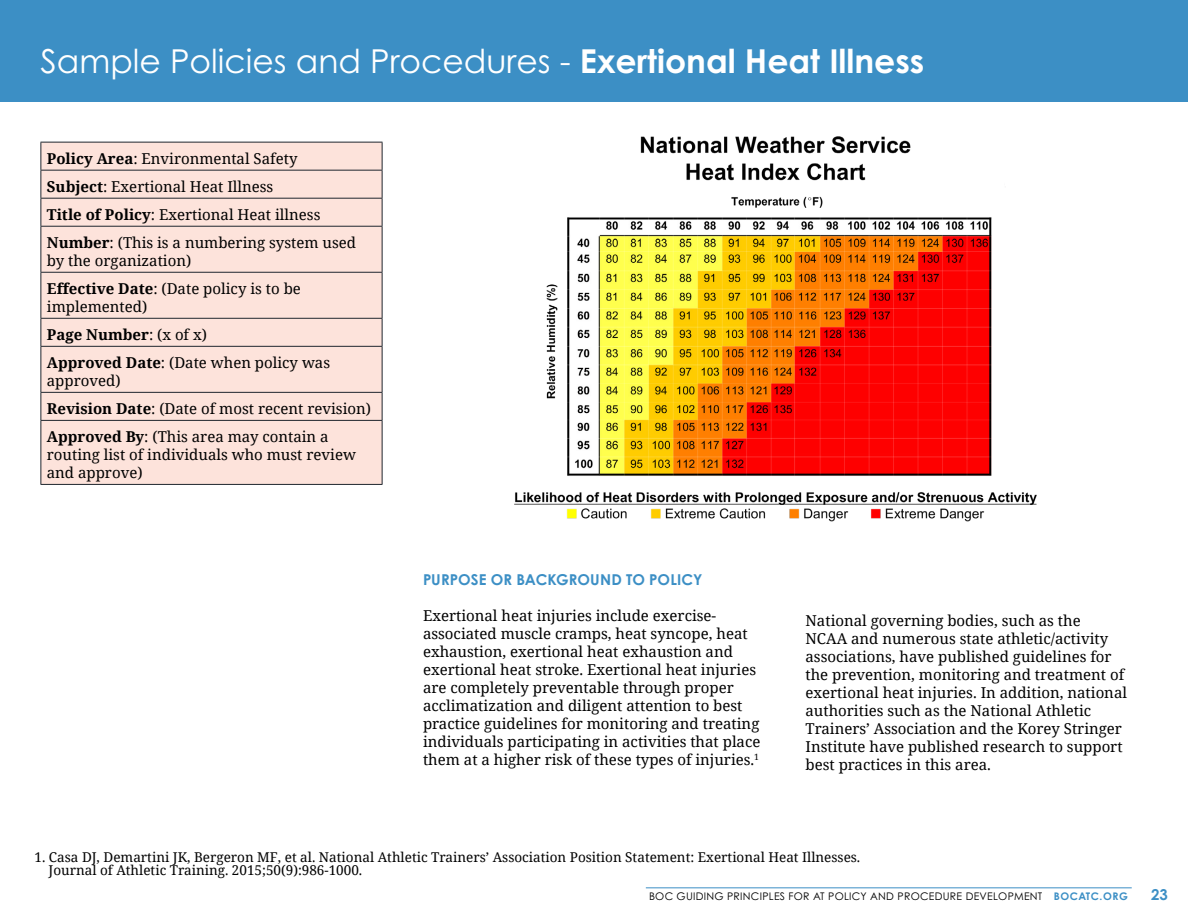
<style>
.page{position:relative;width:1188px;height:918px;background:#fff}
.page>*{position:absolute;margin:0;border:0;box-sizing:border-box;transform-origin:0 0}
.t1{font:33px "Century Gothic Pro";color:#fff}
.t2{font:15px/18px "Noto Serif";color:#000}
.t3{font:700 15px "Century Gothic Pro";letter-spacing:.005em;color:#3c8fc5}
.t4{font:13.5px/13.5px "Noto Serif";color:#000}
.t5{font:10.5px "Century Gothic Pro";letter-spacing:.025em;color:#000}
.s1{font-weight:700}
.s2{font-weight:700;color:#3c8fc5}
</style>
<div class="page">
<hr style="left:646px;top:888px;width:486px;height:1px;background:#3c8fc5">
<div style="left:0;top:0;width:1188px;height:101px;background:#3c8fc5"></div>
<div style="left:41px;top:143px;width:341px;height:341px;background:#fde3db"></div>
<hr style="left:40px;top:142px;width:342px;height:1px;background:#1f262e">
<hr style="left:40px;top:170px;width:342px;height:1px;background:#1f262e">
<hr style="left:40px;top:198px;width:342px;height:1px;background:#1f262e">
<svg style="left:40px;top:143px;width:1px;height:83px"></svg>
<svg style="left:382px;top:143px;width:1px;height:83px"></svg>
<hr style="left:40px;top:226px;width:342px;height:1px;background:#1f262e">
<hr style="left:40px;top:227px;width:1px;height:45px;background:#1f262e">
<hr style="left:382px;top:227px;width:1px;height:45px;background:#1f262e">
<hr style="left:40px;top:272px;width:342px;height:1px;background:#1f262e">
<hr style="left:40px;top:273px;width:1px;height:45px;background:#1f262e">
<hr style="left:382px;top:273px;width:1px;height:45px;background:#1f262e">
<hr style="left:40px;top:318px;width:342px;height:1px;background:#1f262e">
<svg style="left:40px;top:319px;width:1px;height:27px"></svg>
<svg style="left:382px;top:319px;width:1px;height:27px"></svg>
<hr style="left:40px;top:346px;width:342px;height:1px;background:#1f262e">
<hr style="left:40px;top:347px;width:1px;height:45px;background:#1f262e">
<hr style="left:382px;top:347px;width:1px;height:45px;background:#1f262e">
<hr style="left:40px;top:392px;width:342px;height:1px;background:#1f262e">
<svg style="left:40px;top:393px;width:1px;height:27px"></svg>
<svg style="left:382px;top:393px;width:1px;height:27px"></svg>
<hr style="left:40px;top:420px;width:342px;height:1px;background:#1f262e">
<hr style="left:40px;top:421px;width:1px;height:63px;background:#1f262e">
<hr style="left:382px;top:421px;width:1px;height:63px;background:#1f262e">
<hr style="left:40px;top:484px;width:342px;height:1px;background:#1f262e">
<img style="left:514px;top:136px;width:523px;height:386px">
<h1 class="t1" style="left:40px;top:41px;width:885px">Sample Policies and Procedures - <span class="s1">Exertional Heat Illness</span></h1>
<p class="t2" style="left:47px;top:144px;width:311px;line-height:28px"><span class="s1">Policy Area</span>: Environmental Safety <span class="s1">Subject</span>: Exertional Heat Illness<br><span class="s1">Title of Policy</span>: Exertional Heat illness <span class="s1">Number</span>: (This is a numbering system used</p>
<p class="t2" style="left:47px;top:246px;width:256px;line-height:28px">by the organization)<br><span class="s1">Effective Date</span>: (Date policy is to be</p>
<p class="t2" style="left:47px;top:292px;width:285px;line-height:28px">implemented)<br><span class="s1">Page Number</span>: (x of x)<br><span class="s1">Approved Date</span>: (Date when policy was</p>
<p class="t2" style="left:47px;top:366px;width:326px;line-height:28px">approved)<br><span class="s1">Revision Date</span>: (Date of most recent revision)<br><span class="s1">Approved By</span>: (This area may contain a</p>
<p class="t2" style="left:47px;top:445px;width:311px">routing list of individuals who must review and approve)</p>
<p class="t3" style="left:423px;top:570px;width:281px">PURPOSE OR BACKGROUND TO POLICY</p>
<p class="t2" style="left:423px;top:606px;width:339px">Exertional heat injuries include exercise&shy;associated muscle cramps, heat syncope, heat exhaustion, exertional heat exhaustion and exertional heat stroke. Exertional heat injuries are completely preventable through proper acclimatization and diligent attention to best practice guidelines for monitoring and treating individuals participating in activities that place them at a higher risk of these types of injuries.<sup>1</sup></p>
<p class="t2" style="left:806px;top:611px;width:323px">National governing bodies, such as the<br>NCAA and numerous state athletic/activity associations, have published guidelines for the prevention, monitoring and treatment of exertional heat injuries. In addition, national authorities such as the National Athletic Trainers’ Association and the Korey Stringer Institute have published research to support best practices in this area.</p>
<p class="t4" style="left:49px;top:850px;width:813px;text-indent:-14px">1. Casa DJ, Demartini JK, Bergeron MF, et al. National Athletic Trainers’ Association Position Statement: Exertional Heat Illnesses.<br>Journal of Athletic Training. 2015;50(9):986-1000.</p>
<p class="t5" style="left:649px;top:890px;width:480px">BOC GUIDING PRINCIPLES FOR AT POLICY AND PROCEDURE DEVELOPMENT <span class="s2">BOCATC.ORG</span></p>
<p class="t3" style="left:1151px;top:885px;width:18px">23</p>
</div>
